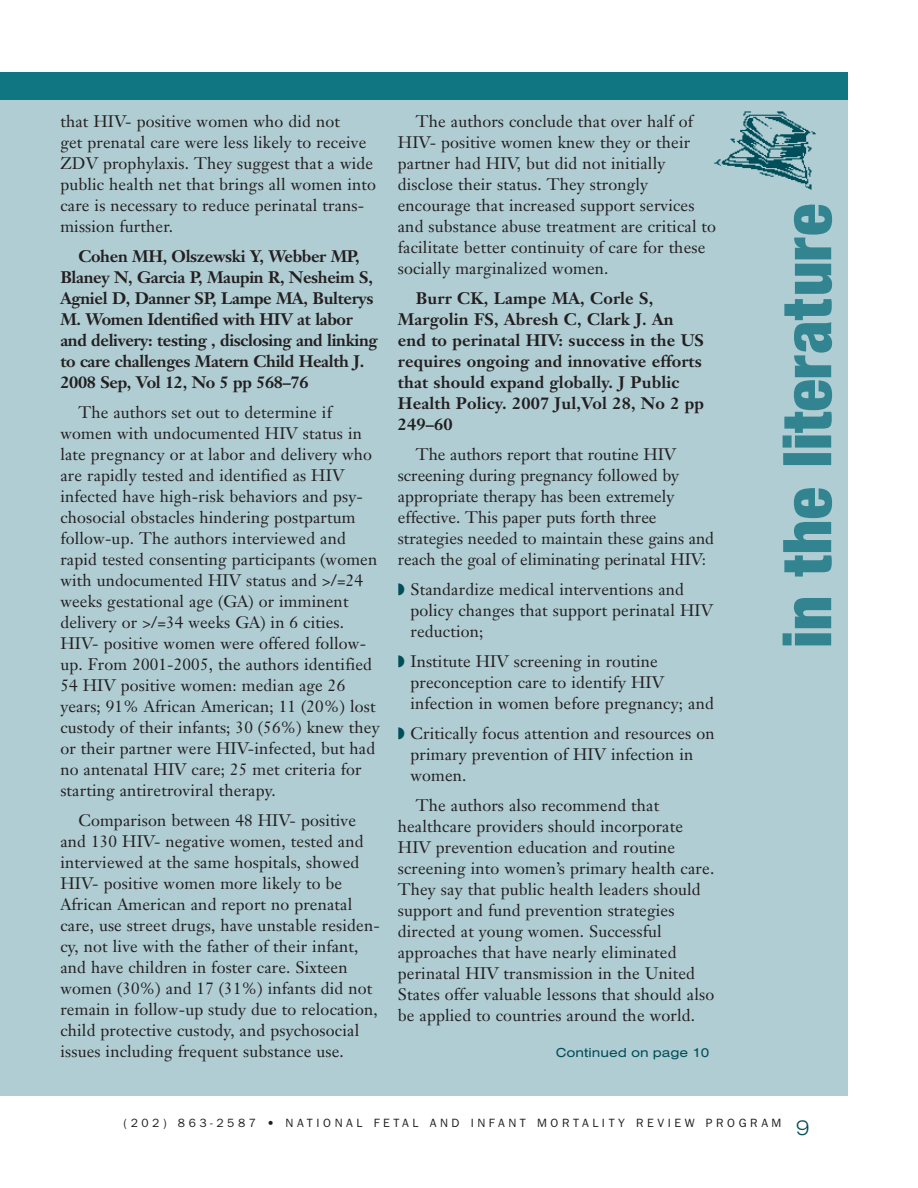
<style>
.page{position:relative;width:918px;height:1188px;background:#fff}
.page>*{position:absolute;margin:0;border:0;box-sizing:border-box;transform-origin:0 0}
.t1{font:72px "Sans Black Condensed DTC";color:#328590}
.T{font:16.5px/21px "Janson Text";letter-spacing:.01em;color:#231f20}
.Lb{font:16.5px/21px "Janson Text";letter-spacing:.01em;color:#231f20}
.T-2{font:700 16.5px/21px "Janson Text";letter-spacing:-.02em;color:#231f20}
.T-3{font:700 16.5px/21px "Janson Text";letter-spacing:.01em;color:#231f20}
.Jump_Lines{font:13.5px "Sans Extended Regular DTC";color:#004e59}
.t2{font:12px "Franklin Gothic";letter-spacing:.3em;color:#231f20}
.s1{color:#004e59}
.s2{font-family:"Sans Light Extended DTC";font-size:22.5px;color:#004e59}
</style>
<div class="page">
<div style="left:0;top:73px;width:848px;height:1022px;background:#b0cdd3"></div>
<div style="left:0;top:73px;width:848px;height:27px;background:#0f7682"></div>
<img style="left:714px;top:111px;width:102px;height:79px">
<p class="T" style="left:60px;top:110px;width:317px">that HIV- positive women who did not<br>get prenatal care were less likely to receive ZDV prophylaxis. They suggest that a wide public health net that brings all women into care is necessary to reduce perinatal trans&shy;mission further.</p>
<p class="T-2" style="left:60px;top:245px;width:319px;text-indent:18px">Cohen MH, Olszewski Y, Webber MP, Blaney N, Garcia P, Maupin R, Nesheim S, Agniel D, Danner SP, Lampe MA, Bulterys M. Women Identified with HIV at labor and delivery: testing , disclosing and linking to care challenges Matern Child Health J.<br>2008 Sep, Vol 12, No 5 pp 568–76</p>
<p class="T" style="left:60px;top:401px;width:321px;text-indent:18px">The authors set out to determine if women with undocumented HIV status in late pregnancy or at labor and delivery who are rapidly tested and identified as HIV infected have high-risk behaviors and psy&shy;chosocial obstacles hindering postpartum follow-up. The authors interviewed and rapid tested consenting participants (women with undocumented HIV status and &gt;/=24 weeks gestational age (GA) or imminent delivery or &gt;/=34 weeks GA) in 6 cities.<br>HIV- positive women were offered follow&shy;up. From 2001-2005, the authors identified 54 HIV positive women: median age 26 years; 91% African American; 11 (20%) lost custody of their infants; 30 (56%) knew they or their partner were HIV-infected, but had no antenatal HIV care; 25 met criteria for starting antiretroviral therapy.</p>
<p class="T" style="left:60px;top:809px;width:321px;text-indent:18px">Comparison between 48 HIV- positive and 130 HIV- negative women, tested and interviewed at the same hospitals, showed HIV- positive women more likely to be African American and report no prenatal care, use street drugs, have unstable residen&shy;cy, not live with the father of their infant, and have children in foster care. Sixteen women (30%) and 17 (31%) infants did not remain in follow-up study due to relocation, child protective custody, and psychosocial issues including frequent substance use.</p>
<p class="T" style="left:398px;top:110px;width:320px;text-indent:18px">The authors conclude that over half of HIV- positive women knew they or their partner had HIV, but did not initially disclose their status. They strongly encourage that increased support services and substance abuse treatment are critical to facilitate better continuity of care for these socially marginalized women.</p>
<p class="T-3" style="left:398px;top:287px;width:308px;text-indent:18px">Burr CK, Lampe MA, Corle S,<br>Margolin FS, Abresh C, Clark J. An end to perinatal HIV: success in the US requires ongoing and innovative efforts that should expand globally. J Public<br>Health Policy. 2007 Jul,Vol 28, No 2 pp<br>249–60</p>
<p class="T" style="left:398px;top:443px;width:318px;text-indent:18px">The authors report that routine HIV screening during pregnancy followed by appropriate therapy has been extremely effective. This paper puts forth three strategies needed to maintain these gains and reach the goal of eliminating perinatal HIV:</p>
<p class="Lb" style="left:410px;top:578px;width:304px;text-indent:-13px"><span class="s1">◗</span> Standardize medical interventions and policy changes that support perinatal HIV reduction;</p>
<p class="Lb" style="left:410px;top:650px;width:305px;text-indent:-13px"><span class="s1">◗</span> Institute HIV screening in routine preconception care to identify HIV infection in women before pregnancy; and</p>
<p class="Lb" style="left:410px;top:722px;width:306px;text-indent:-13px"><span class="s1">◗</span> Critically focus attention and resources on primary prevention of HIV infection in women.</p>
<p class="T" style="left:398px;top:794px;width:318px;text-indent:18px">The authors also recommend that healthcare providers should incorporate HIV prevention education and routine screening into women’s primary health care.<br>They say that public health leaders should support and fund prevention strategies directed at young women. Successful approaches that have nearly eliminated perinatal HIV transmission in the United States offer valuable lessons that should also be applied to countries around the world.</p>
<p class="Jump_Lines" style="left:556px;top:1044px;width:155px">Continued on page 10</p>
<p class="t1" style="left:764px;top:648px;width:446px;rotate:-90deg">in the literature</p>
<p class="t2" style="left:124px;top:1116px;width:688px">(202) 863-2587 • NATIONAL FETAL AND INFANT MORTALITY REVIEW PROGRAM <span class="s2">9</span></p>
</div>
